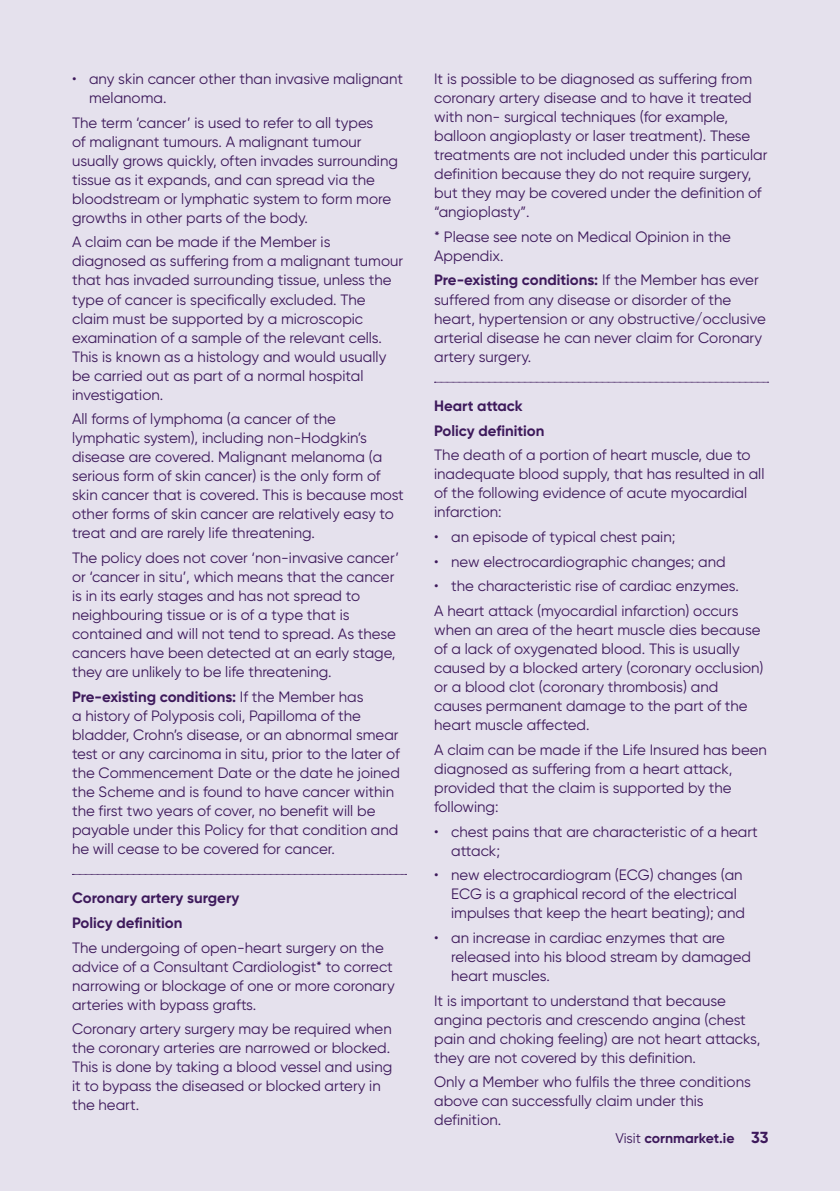
<style>
.page{position:relative;width:840px;height:1191px;background:#fff}
.page>*{position:absolute;margin:0;border:0;box-sizing:border-box;transform-origin:0 0}
.t1{font:15px/19px "Gilroy";color:#3d195b}
.t2{font:700 15px/24.6px "Gilroy";color:#3d195b}
.t3{font:700 14px "Gilroy";color:#3d195b}
.s1{font-weight:700}
.s2{font-weight:400}
.s3{font-size:16px}
</style>
<div class="page">
<div style="left:0;top:0;width:839px;height:1191px;background:#e5e1ed"></div>
<svg style="left:72px;top:874px;width:334px;height:1px"></svg>
<svg style="left:434px;top:382px;width:334px;height:1px"></svg>
<p class="t1" style="left:89px;top:69px;width:315px;text-indent:-17px">• any skin cancer other than invasive malignant melanoma.</p>
<p class="t1" style="left:72px;top:113px;width:327px">The term ‘cancer’ is used to refer to all types<br>of malignant tumours. A malignant tumour usually grows quickly, often invades surrounding tissue as it expands, and can spread via the bloodstream or lymphatic system to form more growths in other parts of the body.</p>
<p class="t1" style="left:72px;top:232px;width:332px">A claim can be made if the Member is diagnosed as suffering from a malignant tumour that has invaded surrounding tissue, unless the type of cancer is specifically excluded. The claim must be supported by a microscopic examination of a sample of the relevant cells.<br>This is known as a histology and would usually be carried out as part of a normal hospital investigation.</p>
<p class="t1" style="left:72px;top:409px;width:333px">All forms of lymphoma (a cancer of the lymphatic system), including non-Hodgkin’s disease are covered. Malignant melanoma (a serious form of skin cancer) is the only form of skin cancer that is covered. This is because most other forms of skin cancer are relatively easy to treat and are rarely life threatening.</p>
<p class="t1" style="left:72px;top:548px;width:328px">The policy does not cover ‘non-invasive cancer’ or ‘cancer in situ’, which means that the cancer is in its early stages and has not spread to neighbouring tissue or is of a type that is contained and will not tend to spread. As these cancers have been detected at an early stage, they are unlikely to be life threatening.</p>
<p class="t1" style="left:72px;top:687px;width:329px"><span class="s1">Pre-existing conditions:</span> If the Member has<br>a history of Polyposis coli, Papilloma of the bladder, Crohn’s disease, or an abnormal smear test or any carcinoma in situ, prior to the later of the Commencement Date or the date he joined the Scheme and is found to have cancer within the first two years of cover, no benefit will be payable under this Policy for that condition and he will cease to be covered for cancer.</p>
<p class="t2" style="left:72px;top:885px;width:169px">Coronary artery surgery<br>Policy definition</p>
<p class="t1" style="left:72px;top:937px;width:324px">The undergoing of open-heart surgery on the advice of a Consultant Cardiologist* to correct narrowing or blockage of one or more coronary arteries with bypass grafts.</p>
<p class="t1" style="left:72px;top:1019px;width:321px">Coronary artery surgery may be required when the coronary arteries are narrowed or blocked.<br>This is done by taking a blood vessel and using it to bypass the diseased or blocked artery in the heart.</p>
<p class="t1" style="left:434px;top:69px;width:334px">It is possible to be diagnosed as suffering from coronary artery disease and to have it treated with non- surgical techniques (for example, balloon angioplasty or laser treatment). These treatments are not included under this particular definition because they do not require surgery, but they may be covered under the definition of “angioplasty”.</p>
<p class="t1" style="left:434px;top:227px;width:298px">* Please see note on Medical Opinion in the<br>Appendix.</p>
<p class="t1" style="left:434px;top:270px;width:333px"><span class="s1">Pre-existing conditions:</span> If the Member has ever suffered from any disease or disorder of the heart, hypertension or any obstructive/occlusive arterial disease he can never claim for Coronary artery surgery.</p>
<p class="t2" style="left:434px;top:393px;width:112px">Heart attack<br>Policy definition</p>
<p class="t1" style="left:434px;top:445px;width:331px">The death of a portion of heart muscle, due to inadequate blood supply, that has resulted in all of the following evidence of acute myocardial infarction:</p>
<p class="t1" style="left:434px;top:527px;width:242px">• an episode of typical chest pain;</p>
<p class="t1" style="left:434px;top:552px;width:293px">• new electrocardiographic changes; and</p>
<p class="t1" style="left:434px;top:573px;width:306px;line-height:24.6px">• the characteristic rise of cardiac enzymes.<br>A heart attack (myocardial infarction) occurs</p>
<p class="t1" style="left:434px;top:620px;width:331px">when an area of the heart muscle dies because of a lack of oxygenated blood. This is usually caused by a blocked artery (coronary occlusion) or a blood clot (coronary thrombosis) and causes permanent damage to the part of the heart muscle affected.</p>
<p class="t1" style="left:434px;top:740px;width:334px">A claim can be made if the Life Insured has been diagnosed as suffering from a heart attack, provided that the claim is supported by the following:</p>
<p class="t1" style="left:451px;top:821px;width:308px;text-indent:-17px">• chest pains that are characteristic of a heart attack;</p>
<p class="t1" style="left:451px;top:865px;width:295px;text-indent:-17px">• new electrocardiogram (ECG) changes (an<br>ECG is a graphical record of the electrical impulses that keep the heart beating); and</p>
<p class="t1" style="left:451px;top:928px;width:301px;text-indent:-17px">• an increase in cardiac enzymes that are released into his blood stream by damaged heart muscles.</p>
<p class="t1" style="left:434px;top:990px;width:327px">It is important to understand that because angina pectoris and crescendo angina (chest pain and choking feeling) are not heart attacks, they are not covered by this definition.</p>
<p class="t1" style="left:434px;top:1072px;width:318px">Only a Member who fulfils the three conditions above can successfully claim under this definition.</p>
<p class="t3" style="left:615px;top:1129px;width:154px"><span class="s2">Visit</span> cornmarket.ie <span class="s3">33</span></p>
</div>
